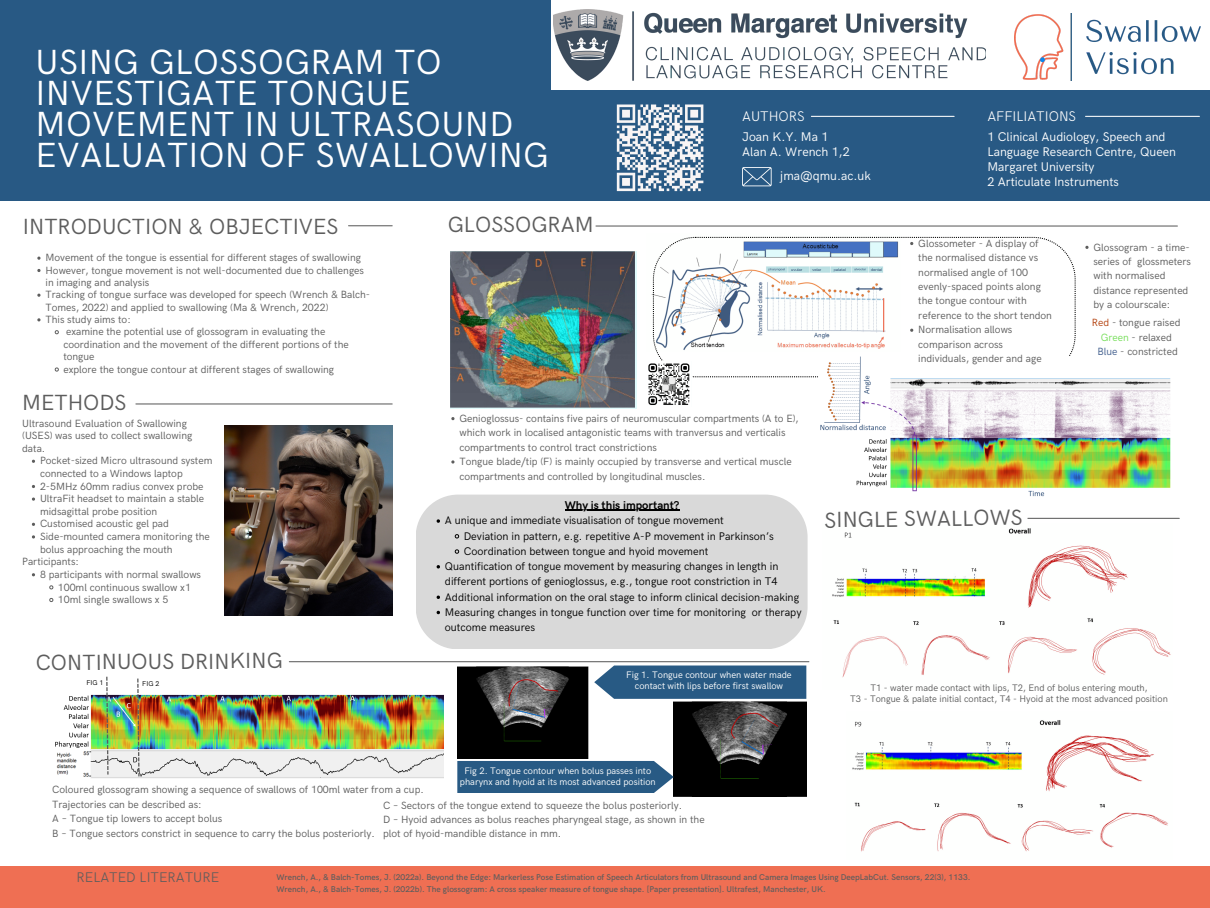
<style>
.page{position:relative;width:1210px;height:908px;background:#fff}
.page>*{position:absolute;margin:0;border:0;box-sizing:border-box;transform-origin:0 0}
.t1{font:35px/31.2px "HK Grotesk";letter-spacing:.01em;color:#fff}
.t2{font:21.98px "HK Grotesk";color:#5d5d5d}
.t3{font:21.95px "HK Grotesk";letter-spacing:-.01em;color:#5d5d5d}
.t4{font:300 14px "HK Grotesk";color:#fff}
.t5{font:300 14px "HK Grotesk";color:#5d5d5d}
.t6{font:12.6px/15px "HK Grotesk";color:#fff}
.t7{font:700 11.41px "HK Grotesk";color:#000}
.t8{font:11.06px/15.2px "HK Grotesk";color:#000}
.t9{font:10.5px/14.4px "HK Grotesk";color:#5d5d5d}
.t10{font:9.45px/11.3px "HK Grotesk";color:#fff;text-align:center}
.t11{font:9.45px "HK Grotesk";color:#5d5d5d}
.t12{font:500 8.4px "HK Grotesk";color:#5d5d5d}
.t13{font:7px "HK Grotesk";color:#000}
.s1{color:#b4420f}
.s2{color:#77de5b}
.s3{color:#425f8e}
</style>
<div class="page">
<div style="left:0;top:866px;width:1210px;height:41px;background:#ef6f53"></div>
<hr style="left:289px;top:661px;width:520px;height:1px;background:#5d5d5d">
<hr style="left:348px;top:225px;width:44px;height:1px;background:#5d5d5d">
<hr style="left:596px;top:225px;width:581px;height:1px;background:#5d5d5d">
<div style="left:0;top:0;width:1210px;height:201px;background:#285984"></div>
<hr style="left:811px;top:116px;width:143px;height:1px;background:#fff">
<hr style="left:1085px;top:116px;width:114px;height:1px;background:#fff">
<hr style="left:1028px;top:517px;width:151px;height:1px;background:#5d5d5d">
<div style="left:551px;top:0;width:659px;height:90px;background:#fff"></div>
<img style="left:1014px;top:14px;width:186px;height:66px">
<img style="left:553px;top:10px;width:432px;height:70px">
<img style="left:55px;top:694px;width:389px;height:84px">
<img style="left:673px;top:701px;width:133px;height:94px">
<img style="left:457px;top:666px;width:131px;height:92px">
<svg style="left:594px;top:665px;width:212px;height:33px;background:#35648b"></svg>
<svg style="left:457px;top:760px;width:217px;height:32px;background:#37658c"></svg>
<svg style="left:106px;top:676px;width:3px;height:98px"></svg>
<svg style="left:137px;top:678px;width:3px;height:98px"></svg>
<img style="left:450px;top:252px;width:186px;height:156px">
<svg style="left:653px;top:237px;width:422px;height:140px"></svg>
<img style="left:648px;top:362px;width:43px;height:43px">
<img style="left:818px;top:356px;width:353px;height:141px">
<img style="left:832px;top:528px;width:339px;height:150px">
<img style="left:852px;top:720px;width:316px;height:132px">
<hr style="left:136px;top:403px;width:256px;height:1px;background:#5d5d5d">
<img style="left:224px;top:425px;width:169px;height:190px">
<div style="left:416px;top:494px;width:391px;height:155px;background:#d9d9d9"></div>
<svg style="left:742px;top:167px;width:29px;height:19px"></svg>
<svg style="left:37px;top:269px;width:4px;height:3px"></svg>
<svg style="left:37px;top:293px;width:4px;height:4px"></svg>
<svg style="left:55px;top:330px;width:4px;height:4px"></svg>
<svg style="left:55px;top:367px;width:4px;height:4px"></svg>
<svg style="left:910px;top:328px;width:3px;height:4px"></svg>
<svg style="left:49px;top:585px;width:4px;height:4px"></svg>
<svg style="left:436px;top:519px;width:4px;height:3px"></svg>
<svg style="left:455px;top:534px;width:4px;height:4px"></svg>
<svg style="left:455px;top:549px;width:4px;height:4px"></svg>
<svg style="left:436px;top:565px;width:4px;height:3px"></svg>
<svg style="left:436px;top:595px;width:4px;height:3px"></svg>
<svg style="left:436px;top:610px;width:4px;height:4px"></svg>
<hr style="left:565px;top:509px;width:114px;height:1px;background:#000">
<svg style="left:616px;top:104px;width:88px;height:88px"></svg>
<p class="t1" style="left:36px;top:47px;width:515px">USING GLOSSOGRAM TO<br>INVESTIGATE TONGUE<br>MOVEMENT IN ULTRASOUND<br>EVALUATION OF SWALLOWING</p>
<p class="t2" style="left:23px;top:214px;width:317px">INTRODUCTION &amp; OBJECTIVES</p>
<p class="t9" style="left:45px;top:251px;width:317px">Movement of the tongue is essential for different stages of swallowing</p>
<p class="t9" style="left:45px;top:264px;width:320px;line-height:12.3px">However, tongue movement is not well-documented due to challenges in imaging and analysis</p>
<p class="t9" style="left:45px;top:289px;width:326px;line-height:12.3px">Tracking of tongue surface was developed for speech (Wrench &amp; Balch-<br>Tomes, 2022) and applied to swallowing (Ma &amp; Wrench, 2022)</p>
<p class="t9" style="left:45px;top:312px;width:87px">This study aims to:</p>
<p class="t9" style="left:63px;top:326px;width:287px;line-height:12.3px">examine the potential use of glossogram in evaluating the coordination and the movement of the different portions of the tongue</p>
<p class="t9" style="left:63px;top:362px;width:272px">explore the tongue contour at different stages of swallowing</p>
<p class="t2" style="left:22px;top:390px;width:106px">METHODS</p>
<p class="t2" style="left:448px;top:212px;width:147px">GLOSSOGRAM</p>
<p class="t4" style="left:742px;top:108px;width:64px">AUTHORS</p>
<p class="t6" style="left:742px;top:130px;width:88px">Joan K.Y. Ma 1</p>
<p class="t6" style="left:742px;top:145px;width:109px">Alan A. Wrench 1,2</p>
<p class="t6" style="left:780px;top:169px;width:92px">jma@qmu.ac.uk</p>
<p class="t4" style="left:987px;top:108px;width:90px">AFFILIATIONS</p>
<p class="t6" style="left:987px;top:130px;width:190px">1 Clinical Audiology, Speech and<br>Language Research Centre, Queen<br>Margaret University</p>
<p class="t6" style="left:987px;top:175px;width:133px">2 Articulate Instruments</p>
<p class="t9" style="left:918px;top:236px;width:135px">Glossometer - A display of the normalised distance vs normalised angle of 100 evenly-spaced points along the tongue contour with reference to the short tendon</p>
<p class="t9" style="left:918px;top:323px;width:125px">Normalisation allows comparison across individuals, gender and age</p>
<p class="t9" style="left:1093px;top:240px;width:99px">Glossogram - a time&shy;series of glossmeters with normalised distance represented by a colourscale:</p>
<p class="t9" style="left:1092px;top:315px;width:90px"><span class="s1">Red</span> - tongue raised</p>
<p class="t9" style="left:1100px;top:330px;width:73px"><span class="s2">Green</span> - relaxed</p>
<p class="t9" style="left:1097px;top:345px;width:82px"><span class="s3">Blue</span> - constricted</p>
<p class="t9" style="left:22px;top:417px;width:172px;line-height:12.6px">Ultrasound Evaluation of Swallowing (USES) was used to collect swallowing data.</p>
<p class="t9" style="left:40px;top:455px;width:174px;line-height:12.6px">Pocket-sized Micro ultrasound system connected to a Windows laptop</p>
<p class="t9" style="left:40px;top:479px;width:165px">2-5MHz 60mm radius convex probe</p>
<p class="t9" style="left:40px;top:492px;width:166px;line-height:12.6px">UltraFit headset to maintain a stable midsagittal probe position</p>
<p class="t9" style="left:40px;top:517px;width:130px">Customised acoustic gel pad</p>
<p class="t9" style="left:40px;top:530px;width:171px;line-height:12.6px">Side-mounted camera monitoring the bolus approaching the mouth</p>
<p class="t9" style="left:40px;top:567px;width:162px">8 participants with normal swallows</p>
<p class="t9" style="left:58px;top:580px;width:135px">100ml continuous swallow x1</p>
<p class="t9" style="left:58px;top:592px;width:112px">10ml single swallows x 5</p>
<p class="t9" style="left:22px;top:554px;width:58px">Participants:</p>
<p class="t3" style="left:36px;top:649px;width:249px">CONTINUOUS DRINKING</p>
<p class="t13" style="left:86px;top:678px;width:18px">FIG 1</p>
<p class="t13" style="left:142px;top:679px;width:18px">FIG 2</p>
<p class="t9" style="left:459px;top:411px;width:341px">Genioglossus- contains five pairs of neuromuscular compartments (A to E), which work in localised antagonistic teams with tranversus and verticalis compartments to control tract constrictions</p>
<p class="t9" style="left:459px;top:454px;width:334px">Tongue blade/tip (F) is mainly occupied by transverse and vertical muscle compartments and controlled by longitudinal muscles.</p>
<p class="t7" style="left:565px;top:498px;width:116px">Why is this important?</p>
<p class="t8" style="left:445px;top:513px;width:280px">A unique and immediate visualisation of tongue movement</p>
<p class="t8" style="left:464px;top:528px;width:311px">Deviation in pattern, e.g. repetitive A-P movement in Parkinson’s</p>
<p class="t8" style="left:464px;top:543px;width:246px">Coordination between tongue and hyoid movement</p>
<p class="t8" style="left:445px;top:559px;width:335px">Quantification of tongue movement by measuring changes in length in different portions of genioglossus, e.g., tongue root constriction in T4</p>
<p class="t8" style="left:445px;top:589px;width:356px">Additional information on the oral stage to inform clinical decision-making</p>
<p class="t8" style="left:445px;top:604px;width:358px">Measuring changes in tongue function over time for monitoring or therapy outcome measures</p>
<p class="t10" style="left:626px;top:669px;width:167px">Fig 1. Tongue contour when water made contact with lips before first swallow</p>
<p class="t3" style="left:824px;top:508px;width:200px;rotate:-1deg">SINGLE SWALLOWS</p>
<p class="t11" style="left:870px;top:682px;width:279px">T1 - water made contact with lips, T2, End of bolus entering mouth,</p>
<p class="t11" style="left:850px;top:693px;width:319px">T3 - Tongue &amp; palate initial contact, T4 - Hyoid at the most advanced position</p>
<p class="t10" style="left:460px;top:765px;width:197px">Fig 2. Tongue contour when bolus passes into pharynx and hyoid at its most advanced position</p>
<p class="t9" style="left:52px;top:782px;width:373px">Coloured glossogram showing a sequence of swallows of 100ml water from a cup.<br>Trajectories can be described as:</p>
<p class="t9" style="left:52px;top:811px;width:171px">A – Tongue tip lowers to accept bolus</p>
<p class="t9" style="left:52px;top:825px;width:324px">B – Tongue sectors constrict in sequence to carry the bolus posteriorly.</p>
<p class="t9" style="left:383px;top:798px;width:300px">C – Sectors of the tongue extend to squeeze the bolus posteriorly.</p>
<p class="t9" style="left:383px;top:812px;width:323px">D – Hyoid advances as bolus reaches pharyngeal stage, as shown in the plot of hyoid-mandible distance in mm.</p>
<p class="t5" style="left:77px;top:869px;width:144px">RELATED LITERATURE</p>
<p class="t12" style="left:276px;top:872px;width:695px">Wrench, A., &amp; Balch-Tomes, J. (2022a). Beyond the Edge: Markerless Pose Estimation of Speech Articulators from Ultrasound and Camera Images Using DeepLabCut. Sensors, 22(3), 1133.</p>
<p class="t12" style="left:276px;top:884px;width:551px">Wrench, A., &amp; Balch-Tomes, J. (2022b). The glossogram: A cross speaker measure of tongue shape. [Paper presentation]. Ultrafest, Manchester, UK.</p>
</div>
